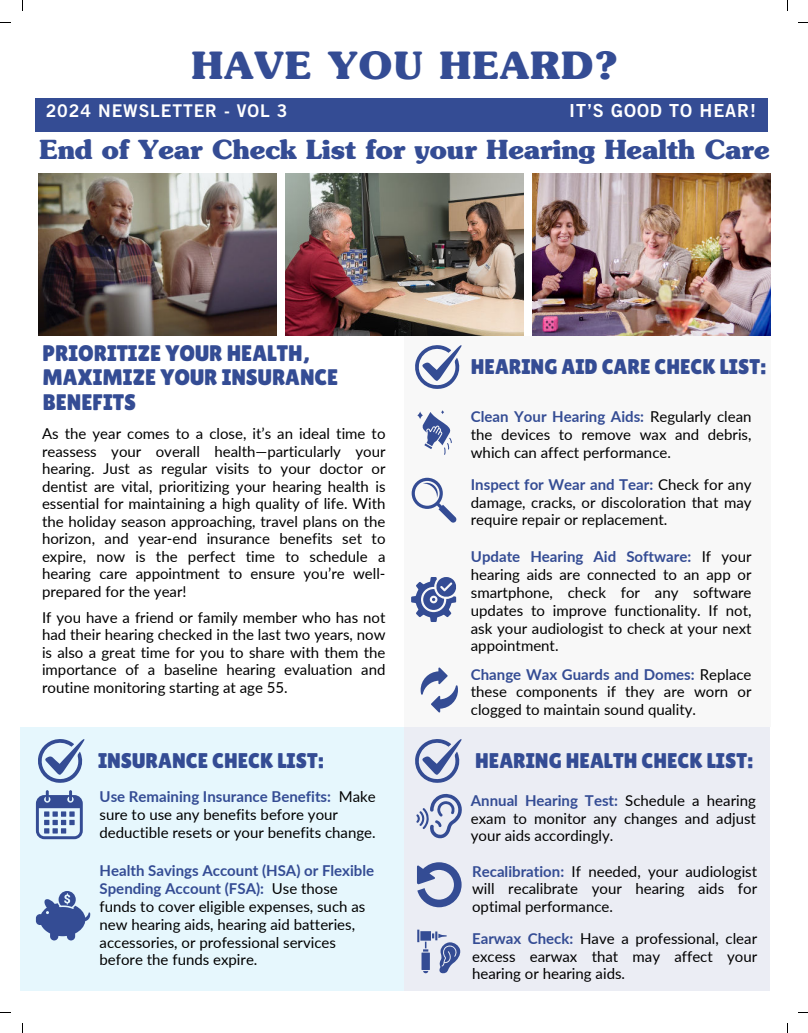
<style>
.page{position:relative;width:808px;height:1033px;background:#fff}
.page>*{position:absolute;margin:0;border:0;box-sizing:border-box;transform-origin:0 0}
.t1{font:700 37.5px "Souvenir Std";letter-spacing:.05em;color:#344c94}
.t2{font:700 26.25px "Souvenir Std";color:#344c94}
.t3{font:22.5px/24.4px "Lilita One";color:#344c94}
.t4{font:21.25px "Lilita One";color:#344c94}
.t5{font:18px "Trade Gothic LT Std Bd 2";letter-spacing:.05em;color:#fff}
.t6{font:17.5px "Trade Gothic LT Std Bd 2";letter-spacing:.05em;color:#fff}
.t7{font:15px/17.8px "Lato";color:#000;text-align:justify}
.s1{font-weight:700;color:#344c94}
</style>
<div class="page">
<img style="left:286px;top:173px;width:237px;height:162px">
<img style="left:38px;top:173px;width:238px;height:162px">
<img style="left:532px;top:173px;width:238px;height:162px">
<div style="left:36px;top:98px;width:732px;height:33px;background:#344c94"></div>
<div style="left:20px;top:727px;width:384px;height:263px;background:#e6f7fd"></div>
<svg style="left:36px;top:790px;width:47px;height:49px"></svg>
<svg style="left:36px;top:891px;width:54px;height:49px"></svg>
<div style="left:404px;top:337px;width:366px;height:390px;background:#f8f8f8"></div>
<svg style="left:417px;top:410px;width:35px;height:45px"></svg>
<svg style="left:411px;top:478px;width:45px;height:44px"></svg>
<svg style="left:411px;top:577px;width:46px;height:45px"></svg>
<svg style="left:420px;top:667px;width:38px;height:45px"></svg>
<div style="left:404px;top:727px;width:366px;height:264px;background:#ebedf4"></div>
<svg style="left:416px;top:793px;width:46px;height:45px"></svg>
<svg style="left:417px;top:862px;width:44px;height:45px"></svg>
<svg style="left:417px;top:929px;width:44px;height:45px"></svg>
<svg style="left:415px;top:345px;width:47px;height:44px"></svg>
<svg style="left:415px;top:739px;width:47px;height:44px"></svg>
<svg style="left:38px;top:739px;width:47px;height:44px"></svg>
<h1 class="t1" style="left:192px;top:42px;width:427px">HAVE YOU HEARD?</h1>
<p class="t6" style="left:46px;top:100px;width:243px">2024 NEWSLETTER - VOL 3</p>
<p class="t5" style="left:569px;top:100px;width:188px">IT’S GOOD TO HEAR!</p>
<h2 class="t2" style="left:40px;top:133px;width:731px">End of Year Check List for your Hearing Health Care</h2>
<h3 class="t3" style="left:42px;top:341px;width:297px">PRIORITIZE YOUR HEALTH,<br>MAXIMIZE YOUR INSURANCE<br>BENEFITS</h3>
<p class="t7" style="left:42px;top:424px;width:345px">As the year comes to a close, it’s an ideal time to reassess your overall health—particularly your hearing. Just as regular visits to your doctor or dentist are vital, prioritizing your hearing health is essential for maintaining a high quality of life. With the holiday season approaching, travel plans on the horizon, and year-end insurance benefits set to expire, now is the perfect time to schedule a hearing care appointment to ensure you’re well&shy;prepared for the year!</p>
<p class="t7" style="left:42px;top:608px;width:345px">If you have a friend or family member who has not had their hearing checked in the last two years, now is also a great time for you to share with them the importance of a baseline hearing evaluation and routine monitoring starting at age 55.</p>
<h3 class="t4" style="left:471px;top:355px;width:296px">HEARING AID CARE CHECK LIST:</h3>
<p class="t7" style="left:471px;top:407px;width:282px"><span class="s1">Clean Your Hearing Aids:</span> Regularly clean the devices to remove wax and debris, which can affect performance.</p>
<p class="t7" style="left:471px;top:475px;width:282px"><span class="s1">Inspect for Wear and Tear:</span> Check for any damage, cracks, or discoloration that may require repair or replacement.</p>
<p class="t7" style="left:471px;top:547px;width:282px"><span class="s1">Update Hearing Aid Software:</span> If your hearing aids are connected to an app or smartphone, check for any software updates to improve functionality. If not, ask your audiologist to check at your next appointment.</p>
<p class="t7" style="left:471px;top:664px;width:282px"><span class="s1">Change Wax Guards and Domes:</span> Replace these components if they are worn or clogged to maintain sound quality.</p>
<h3 class="t4" style="left:98px;top:748px;width:227px">INSURANCE CHECK LIST:</h3>
<h3 class="t4" style="left:475px;top:748px;width:279px">HEARING HEALTH CHECK LIST:</h3>
<p class="t7" style="left:100px;top:787px;width:278px;text-align:left"><span class="s1">Use Remaining Insurance Benefits:</span> Make sure to use any benefits before your deductible resets or your benefits change.</p>
<p class="t7" style="left:100px;top:861px;width:276px;text-align:left"><span class="s1">Health Savings Account (HSA) or Flexible Spending Account (FSA):</span> Use those funds to cover eligible expenses, such as new hearing aids, hearing aid batteries, accessories, or professional services before the funds expire.</p>
<p class="t7" style="left:471px;top:790px;width:286px"><span class="s1">Annual Hearing Test:</span> Schedule a hearing exam to monitor any changes and adjust your aids accordingly.</p>
<p class="t7" style="left:472px;top:861px;width:286px"><span class="s1">Recalibration:</span> If needed, your audiologist will recalibrate your hearing aids for optimal performance.</p>
<p class="t7" style="left:472px;top:928px;width:286px"><span class="s1">Earwax Check:</span> Have a professional, clear excess earwax that may affect your hearing or hearing aids.</p>
</div>
